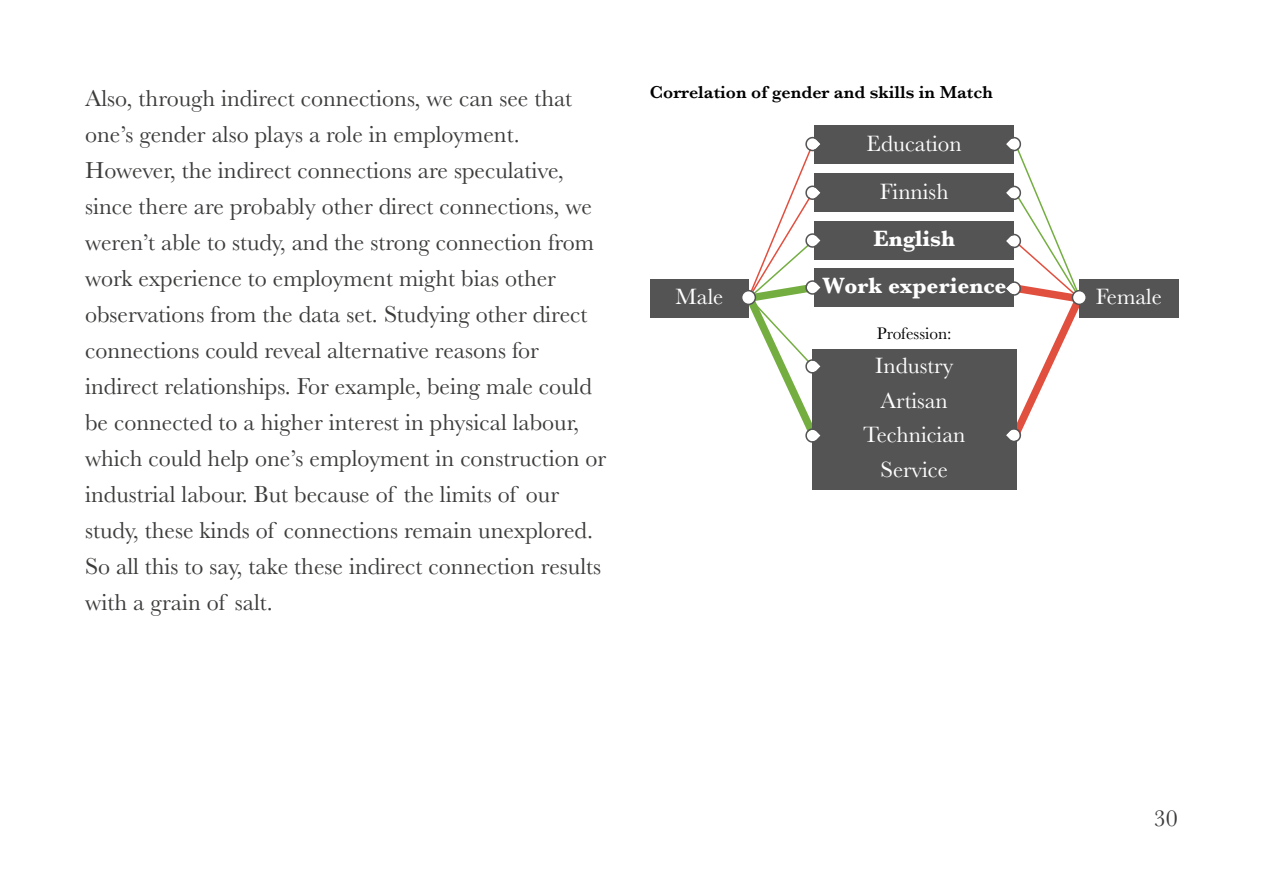
<style>
.page{position:relative;width:1263px;height:893px;background:#fff}
.page>*{position:absolute;margin:0;border:0;box-sizing:border-box;transform-origin:0 0}
.t1{font:24px/36px "Baskerville";color:#3c3c3b}
.t2{font:22.95px/34.5px "Baskerville";color:#fff;text-align:center}
.t3{font:700 22.95px "Baskerville";color:#fff}
.t4{font:600 18px "Baskerville";color:#000}
.t5{font:17.25px "Baskerville";color:#000}
</style>
<div class="page">
<div style="left:812px;top:349px;width:204px;height:141px;background:#545454"></div>
<div style="left:814px;top:221px;width:200px;height:38px;background:#545454"></div>
<div style="left:650px;top:280px;width:98px;height:38px;background:#545454"></div>
<div style="left:1079px;top:280px;width:99px;height:38px;background:#545454"></div>
<div style="left:814px;top:269px;width:200px;height:38px;background:#545454"></div>
<div style="left:814px;top:126px;width:200px;height:38px;background:#545454"></div>
<div style="left:814px;top:173px;width:200px;height:38px;background:#545454"></div>
<svg style="left:1003px;top:137px;width:86px;height:309px"></svg>
<svg style="left:740px;top:137px;width:84px;height:306px"></svg>
<div style="left:1072px;top:290px;width:15px;height:15px;background:#fff;border:2px solid #545454;border-radius:50%"></div>
<p class="t1" style="left:85px;top:80px;width:523px">Also, through indirect connections, we can see that one’s gender also plays a role in employment.<br>However, the indirect connections are speculative, since there are probably other direct connections, we weren’t able to study, and the strong connection from work experience to employment might bias other observations from the data set. Studying other direct connections could reveal alternative reasons for indirect relationships. For example, being male could be connected to a higher interest in physical labour, which could help one’s employment in construction or industrial labour. But because of the limits of our study, these kinds of connections remain unexplored.<br>So all this to say, take these indirect connection results with a grain of salt.</p>
<p class="t4" style="left:650px;top:82px;width:344px">Correlation of gender and skills in Match</p>
<p class="t2" style="left:867px;top:120px;width:97px;line-height:47.8px">Education<br>Finnish</p>
<p class="t3" style="left:873px;top:225px;width:83px">English</p>
<p class="t3" style="left:823px;top:273px;width:185px">Work experience</p>
<p class="t2" style="left:675px;top:279px;width:49px">Male</p>
<p class="t2" style="left:1096px;top:279px;width:68px">Female</p>
<p class="t5" style="left:877px;top:323px;width:76px">Profession:</p>
<p class="t2" style="left:863px;top:349px;width:104px">Industry<br>Artisan<br>Technician<br>Service</p>
<p class="t1" style="left:1154px;top:800px;width:26px">30</p>
</div>
